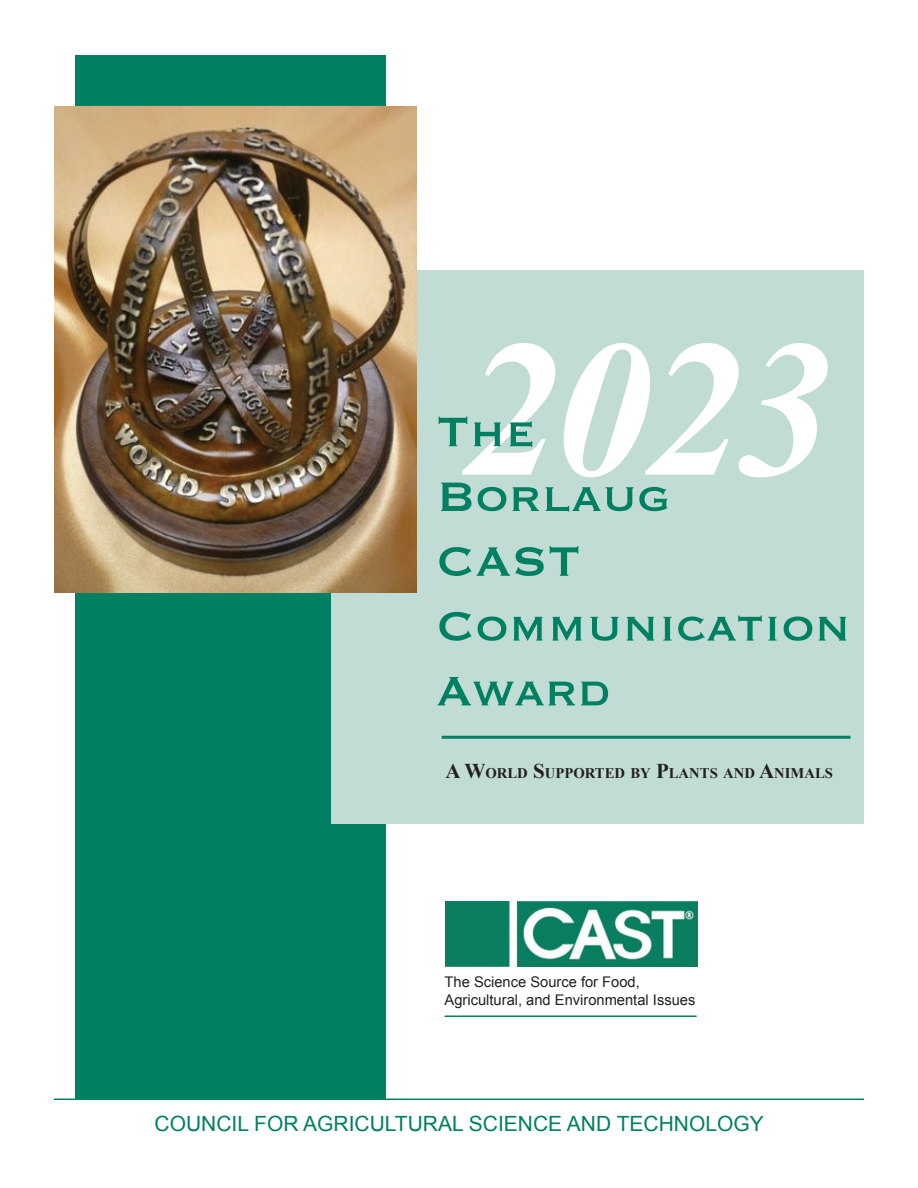
<style>
.page{position:relative;width:918px;height:1188px;background:#fff}
.page>*{position:absolute;margin:0;border:0;box-sizing:border-box;transform-origin:0 0}
.t1{font:italic 700 195px "Times New Roman";color:#fff}
.t2{font:54px "Copperplate";color:#008062}
.t3{font:21px "Arial";color:#008062}
.t4{font:14.7px "Arial";color:#231f20}
.t5{font:700 14.7px "Times New Roman";color:#231f20}
.s1{font-size:21px}
</style>
<div class="page">
<div style="left:75px;top:55px;width:311px;height:1044px;background:#008062"></div>
<div style="left:332px;top:270px;width:532px;height:554px;background:#c0dcd4"></div>
<hr style="left:445px;top:1016px;width:252px;height:1px;background:#008062">
<hr style="left:54px;top:1099px;width:810px;height:1px;background:#008062">
<hr style="left:442px;top:736px;width:408px;height:3px;background:#008062">
<img style="left:54px;top:106px;width:363px;height:486px">
<img style="left:445px;top:902px;width:252px;height:64px">
<p class="t1" style="left:461px;top:273px;width:374px">2023</p>
<p class="t2" style="left:436px;top:396px;width:101px">The</p>
<p class="t2" style="left:436px;top:461px;width:236px">Borlaug</p>
<p class="t2" style="left:436px;top:526px;width:146px">CAST</p>
<p class="t2" style="left:436px;top:591px;width:416px">Communication</p>
<p class="t2" style="left:436px;top:656px;width:176px">Award</p>
<p class="t5" style="left:446px;top:763px;width:388px"><span class="s1">A W</span>ORLD <span class="s1">S</span>UPPORTED BY <span class="s1">P</span>LANTS AND <span class="s1">A</span>NIMALS</p>
<p class="t4" style="left:445px;top:972px;width:197px">The Science Source for Food,</p>
<p class="t4" style="left:445px;top:990px;width:252px">Agricultural, and Environmental Issues</p>
<p class="t3" style="left:155px;top:1110px;width:611px">COUNCIL FOR AGRICULTURAL SCIENCE AND TECHNOLOGY</p>
</div>
